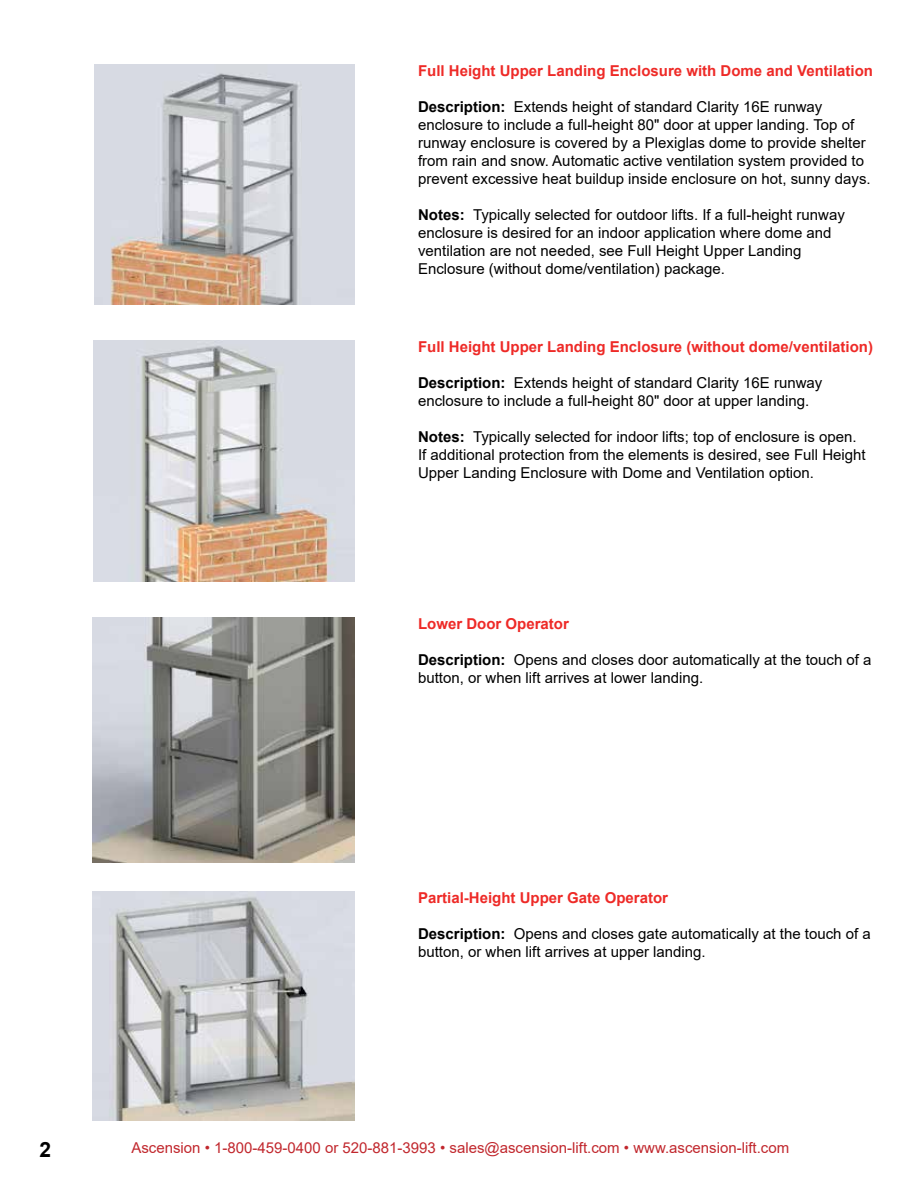
<style>
.page{position:relative;width:918px;height:1188px;background:#fff}
.page>*{position:absolute;margin:0;border:0;box-sizing:border-box;transform-origin:0 0}
.t1{font:700 21px "Arial";color:#000}
.t2{font:15px/18px "Arial";color:#000}
.t3{font:700 15px "Arial";color:#ee2a27}
.t4{font:15px "Arial";color:#c1272d}
.s1{font-weight:700}
</style>
<div class="page">
<img style="left:95px;top:65px;width:259px;height:239px">
<img style="left:93px;top:341px;width:261px;height:241px">
<img style="left:93px;top:618px;width:261px;height:245px">
<img style="left:93px;top:892px;width:261px;height:228px">
<p class="t3" style="left:418px;top:60px;width:457px">Full Height Upper Landing Enclosure with Dome and Ventilation</p>
<p class="t2" style="left:418px;top:97px;width:454px"><span class="s1">Description:</span> Extends height of standard Clarity 16E runway enclosure to include a full-height 80" door at upper landing. Top of runway enclosure is covered by a Plexiglas dome to provide shelter from rain and snow. Automatic active ventilation system provided to prevent excessive heat buildup inside enclosure on hot, sunny days.</p>
<p class="t2" style="left:418px;top:205px;width:428px"><span class="s1">Notes:</span> Typically selected for outdoor lifts. If a full-height runway enclosure is desired for an indoor application where dome and ventilation are not needed, see Full Height Upper Landing Enclosure (without dome/ventilation) package.</p>
<p class="t3" style="left:418px;top:336px;width:457px">Full Height Upper Landing Enclosure (without dome/ventilation)</p>
<p class="t2" style="left:418px;top:373px;width:406px"><span class="s1">Description:</span> Extends height of standard Clarity 16E runway enclosure to include a full-height 80" door at upper landing.</p>
<p class="t2" style="left:418px;top:427px;width:449px"><span class="s1">Notes:</span> Typically selected for indoor lifts; top of enclosure is open.<br>If additional protection from the elements is desired, see Full Height<br>Upper Landing Enclosure with Dome and Ventilation option.</p>
<p class="t3" style="left:418px;top:613px;width:152px">Lower Door Operator</p>
<p class="t2" style="left:418px;top:650px;width:455px"><span class="s1">Description:</span> Opens and closes door automatically at the touch of a button, or when lift arrives at lower landing.</p>
<p class="t3" style="left:418px;top:887px;width:252px">Partial-Height Upper Gate Operator</p>
<p class="t2" style="left:418px;top:924px;width:454px"><span class="s1">Description:</span> Opens and closes gate automatically at the touch of a button, or when lift arrives at upper landing.</p>
<h1 class="t1" style="left:39px;top:1135px;width:13px">2</h1>
<p class="t4" style="left:131px;top:1137px;width:659px">Ascension • 1-800-459-0400 or 520-881-3993 • sales@ascension-lift.com • www.ascension-lift.com</p>
</div>
